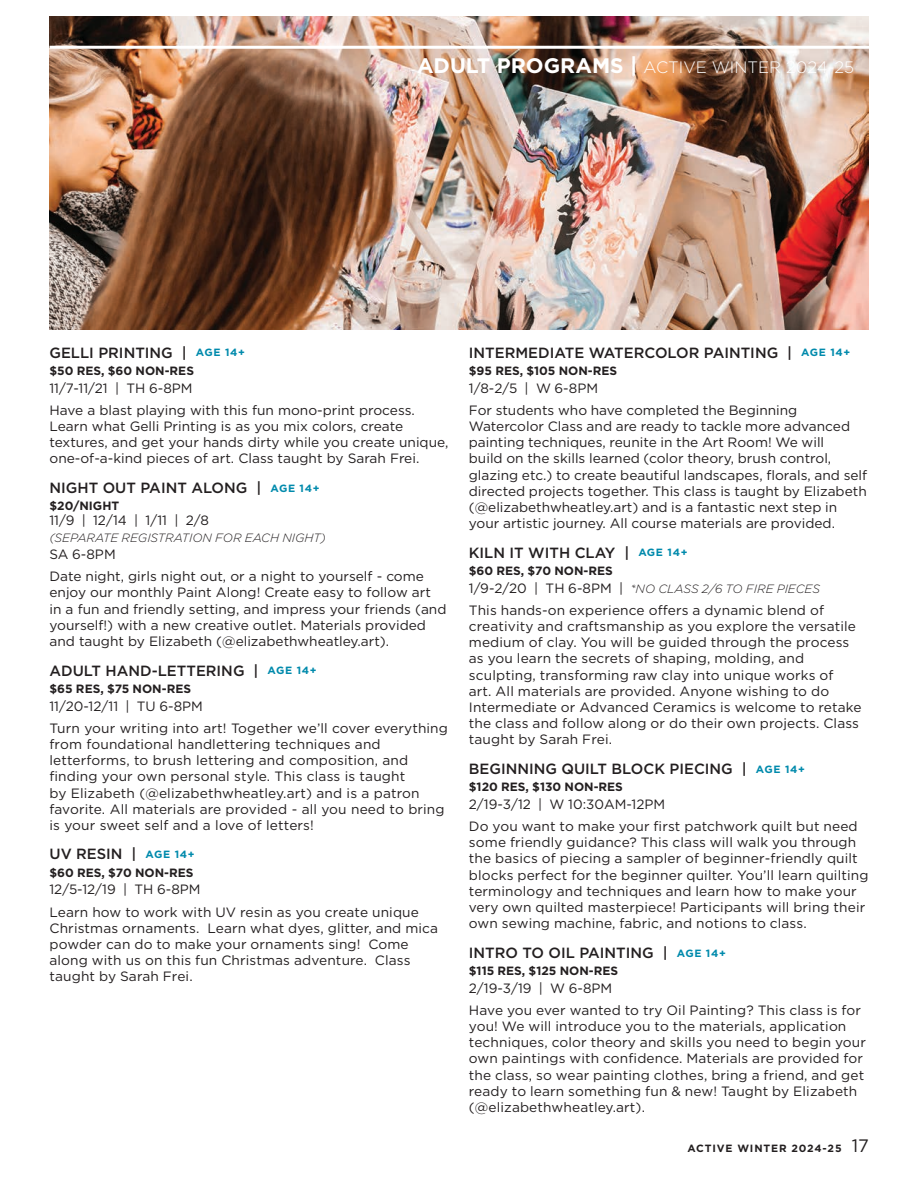
<style>
.page{position:relative;width:918px;height:1188px;background:#fff}
.page>*{position:absolute;margin:0;border:0;box-sizing:border-box;transform-origin:0 0}
.t1{font:300 16.5px "Gotham";color:#fff}
.t2{font:500 14.85px "Gotham";color:#231f20}
.t3{font:13.5px/16.2px "Gotham";letter-spacing:.01em;color:#231f20}
.t4{font:700 12px "Gotham";color:#231f20}
.t5{font:italic 300 12px "Gotham";color:#231f20}
.t6{font:700 10.5px "Gotham";letter-spacing:.08em;color:#231f20}
.s1{font-weight:700;font-size:21px}
.s2{font-weight:700;font-size:10.5px;color:#008aac}
.s3{font-weight:400;font-style:normal;font-size:13.5px}
.s4{font-weight:400;font-size:18px}
</style>
<div class="page">
<img style="left:50px;top:16px;width:818px;height:314px">
<hr style="left:50px;top:46px;width:821px;height:3px;background:#fff">
<p class="t1" style="left:417px;top:57px;width:439px"><span class="s1">ADULT PROGRAMS |</span> ACTIVE WINTER 2024-25</p>
<p class="t2" style="left:50px;top:343px;width:197px">GELLI PRINTING | <span class="s2">AGE 14+</span></p>
<p class="t4" style="left:50px;top:363px;width:146px">$50 RES, $60 NON-RES</p>
<p class="t3" style="left:50px;top:379px;width:145px">11/7-11/21 | TH 6-8PM</p>
<p class="t3" style="left:50px;top:402px;width:400px">Have a blast playing with this fun mono-print process.<br>Learn what Gelli Printing is as you mix colors, create textures, and get your hands dirty while you create unique, one-of-a-kind pieces of art. Class taught by Sarah Frei.</p>
<p class="t2" style="left:50px;top:478px;width:272px">NIGHT OUT PAINT ALONG | <span class="s2">AGE 14+</span></p>
<p class="t4" style="left:50px;top:498px;width:71px">$20/NIGHT</p>
<p class="t3" style="left:50px;top:512px;width:161px">11/9 | 12/14 | 1/11 | 2/8</p>
<p class="t5" style="left:50px;top:530px;width:278px">(SEPARATE REGISTRATION FOR EACH NIGHT)</p>
<p class="t3" style="left:50px;top:546px;width:68px">SA 6-8PM</p>
<p class="t3" style="left:50px;top:568px;width:399px">Date night, girls night out, or a night to yourself - come enjoy our monthly Paint Along! Create easy to follow art<br>in a fun and friendly setting, and impress your friends (and yourself!) with a new creative outlet. Materials provided and taught by Elizabeth (@elizabethwheatley.art).</p>
<p class="t2" style="left:50px;top:661px;width:269px">ADULT HAND-LETTERING | <span class="s2">AGE 14+</span></p>
<p class="t4" style="left:50px;top:681px;width:143px">$65 RES, $75 NON-RES</p>
<p class="t3" style="left:50px;top:697px;width:155px">11/20-12/11 | TU 6-8PM</p>
<p class="t3" style="left:50px;top:720px;width:400px">Turn your writing into art! Together we’ll cover everything from foundational handlettering techniques and letterforms, to brush lettering and composition, and finding your own personal style. This class is taught<br>by Elizabeth (@elizabethwheatley.art) and is a patron favorite. All materials are provided - all you need to bring is your sweet self and a love of letters!</p>
<p class="t2" style="left:50px;top:844px;width:147px">UV RESIN | <span class="s2">AGE 14+</span></p>
<p class="t4" style="left:50px;top:865px;width:146px">$60 RES, $70 NON-RES</p>
<p class="t3" style="left:50px;top:881px;width:153px">12/5-12/19 | TH 6-8PM</p>
<p class="t3" style="left:50px;top:903px;width:390px">Learn how to work with UV resin as you create unique Christmas ornaments. Learn what dyes, glitter, and mica powder can do to make your ornaments sing! Come along with us on this fun Christmas adventure. Class taught by Sarah Frei.</p>
<p class="t2" style="left:469px;top:343px;width:383px">INTERMEDIATE WATERCOLOR PAINTING | <span class="s2">AGE 14+</span></p>
<p class="t4" style="left:469px;top:363px;width:150px">$95 RES, $105 NON-RES</p>
<p class="t3" style="left:469px;top:379px;width:131px">1/8-2/5 | W 6-8PM</p>
<p class="t3" style="left:469px;top:402px;width:400px">For students who have completed the Beginning Watercolor Class and are ready to tackle more advanced painting techniques, reunite in the Art Room! We will<br>build on the skills learned (color theory, brush control, glazing etc.) to create beautiful landscapes, florals, and self directed projects together. This class is taught by Elizabeth (@elizabethwheatley.art) and is a fantastic next step in your artistic journey. All course materials are provided.</p>
<p class="t2" style="left:469px;top:543px;width:220px">KILN IT WITH CLAY | <span class="s2">AGE 14+</span></p>
<p class="t4" style="left:469px;top:563px;width:146px">$60 RES, $70 NON-RES</p>
<p class="t5" style="left:469px;top:581px;width:353px"><span class="s3">1/9-2/20 | TH 6-8PM |</span> *NO CLASS 2/6 TO FIRE PIECES</p>
<p class="t3" style="left:469px;top:602px;width:394px">This hands-on experience offers a dynamic blend of creativity and craftsmanship as you explore the versatile medium of clay. You will be guided through the process as you learn the secrets of shaping, molding, and sculpting, transforming raw clay into unique works of<br>art. All materials are provided. Anyone wishing to do Intermediate or Advanced Ceramics is welcome to retake the class and follow along or do their own projects. Class taught by Sarah Frei.</p>
<p class="t2" style="left:469px;top:759px;width:338px">BEGINNING QUILT BLOCK PIECING | <span class="s2">AGE 14+</span></p>
<p class="t4" style="left:469px;top:779px;width:156px">$120 RES, $130 NON-RES</p>
<p class="t3" style="left:469px;top:796px;width:198px">2/19-3/12 | W 10:30AM-12PM</p>
<p class="t3" style="left:469px;top:818px;width:401px">Do you want to make your first patchwork quilt but need some friendly guidance? This class will walk you through the basics of piecing a sampler of beginner-friendly quilt blocks perfect for the beginner quilter. You’ll learn quilting terminology and techniques and learn how to make your very own quilted masterpiece! Participants will bring their own sewing machine, fabric, and notions to class.</p>
<p class="t2" style="left:469px;top:943px;width:259px">INTRO TO OIL PAINTING | <span class="s2">AGE 14+</span></p>
<p class="t4" style="left:469px;top:963px;width:151px">$115 RES, $125 NON-RES</p>
<p class="t3" style="left:469px;top:979px;width:145px">2/19-3/19 | W 6-8PM</p>
<p class="t3" style="left:469px;top:1002px;width:399px">Have you ever wanted to try Oil Painting? This class is for you! We will introduce you to the materials, application techniques, color theory and skills you need to begin your own paintings with confidence. Materials are provided for the class, so wear painting clothes, bring a friend, and get ready to learn something fun &amp; new! Taught by Elizabeth (@elizabethwheatley.art).</p>
<p class="t6" style="left:688px;top:1141px;width:183px">ACTIVE WINTER 2024-25 <span class="s4">17</span></p>
</div>
